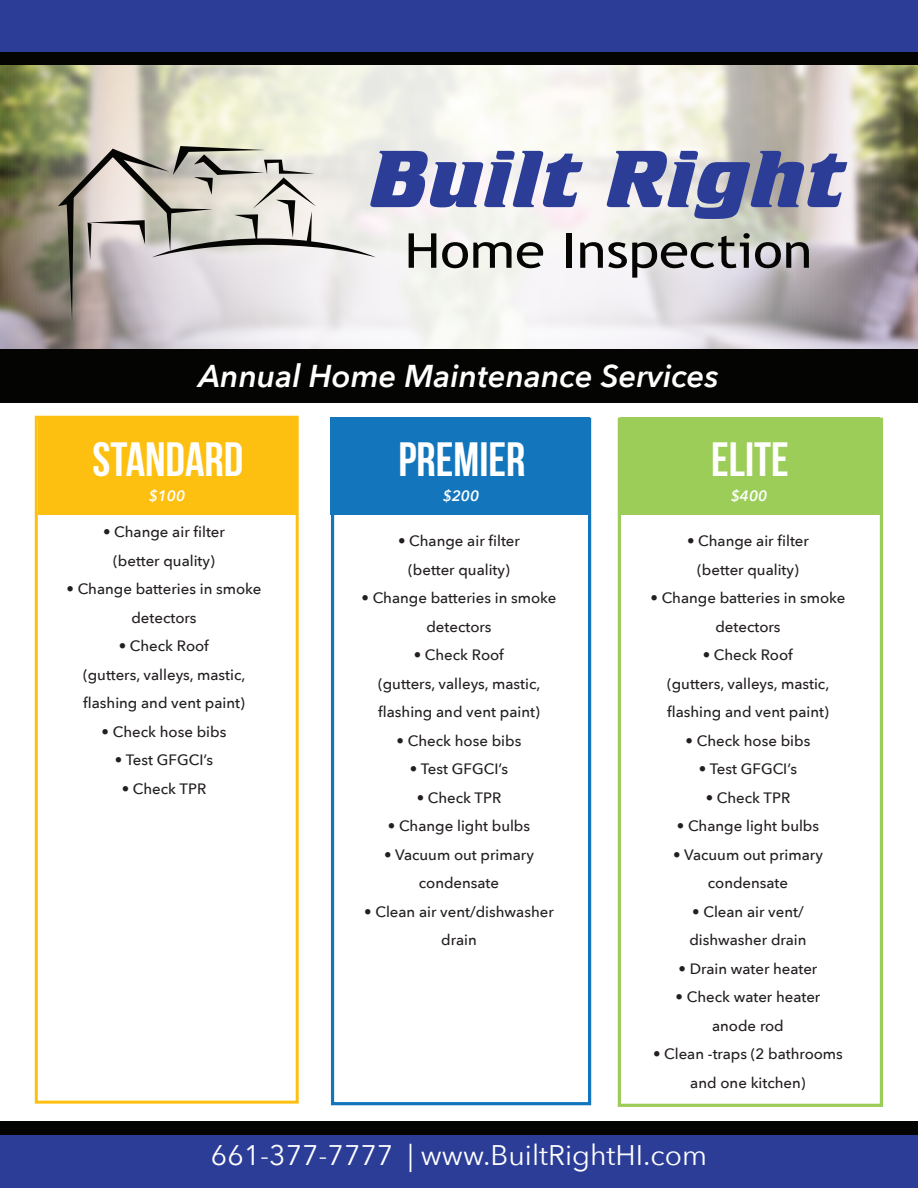
<style>
.page{position:relative;width:918px;height:1188px;background:#fff}
.page>*{position:absolute;margin:0;border:0;box-sizing:border-box;transform-origin:0 0}
.t1{font:700 47.85px "Bebas Neue";color:#fff}
.t2{font:italic 600 31.5px "Avenir Next";color:#fff}
.t3{font:28.35px "Avenir Next";color:#fff}
.t4{font:500 15px/28.5px "Avenir Next";color:#231f20;text-align:center}
.t5{font:italic 600 15px "Avenir Next";color:#fff}
</style>
<div class="page">
<div style="left:0;top:1122px;width:918px;height:40px;background:#040503"></div>
<div style="left:0;top:1135px;width:918px;height:53px;background:#2c3d98"></div>
<img style="left:0;top:65px;width:918px;height:285px">
<div style="left:0;top:25px;width:918px;height:40px;background:#040503"></div>
<div style="left:0;top:0;width:918px;height:52px;background:#2c3d98"></div>
<div style="left:0;top:350px;width:918px;height:54px;background:#040503"></div>
<svg style="left:58px;top:146px;width:789px;height:175px"></svg>
<div style="left:35px;top:416px;width:264px;height:688px;border:3px solid #fdc011"></div>
<div style="left:331px;top:418px;width:260px;height:687px;border:3px solid #1376bc"></div>
<div style="left:618px;top:418px;width:265px;height:689px;border:3px solid #9ccd59"></div>
<div style="left:38px;top:417px;width:260px;height:97px;background:#fdc011"></div>
<div style="left:331px;top:417px;width:259px;height:97px;background:#1376bc"></div>
<div style="left:620px;top:417px;width:260px;height:97px;background:#9ccd59"></div>
<h2 class="t2" style="left:199px;top:349px;width:521px">Annual Home Maintenance Services</h2>
<h1 class="t1" style="left:93px;top:433px;width:152px">STANDARD</h1>
<p class="t5" style="left:149px;top:483px;width:38px">$100</p>
<p class="t4" style="left:103px;top:517px;width:123px">• Change air filter (better quality)</p>
<p class="t4" style="left:66px;top:574px;width:197px">• Change batteries in smoke detectors</p>
<p class="t4" style="left:83px;top:631px;width:164px">• Check Roof<br>(gutters, valleys, mastic, flashing and vent paint)</p>
<p class="t4" style="left:102px;top:717px;width:126px">• Check hose bibs</p>
<p class="t4" style="left:115px;top:745px;width:100px">• Test GFGCI’s</p>
<p class="t4" style="left:122px;top:774px;width:86px">• Check TPR</p>
<h1 class="t1" style="left:399px;top:433px;width:128px">PREMIER</h1>
<h1 class="t1" style="left:711px;top:433px;width:79px">ELITE</h1>
<p class="t5" style="left:443px;top:483px;width:38px">$200</p>
<p class="t5" style="left:731px;top:483px;width:38px">$400</p>
<p class="t4" style="left:398px;top:526px;width:123px">• Change air filter (better quality)</p>
<p class="t4" style="left:361px;top:583px;width:197px">• Change batteries in smoke detectors</p>
<p class="t4" style="left:378px;top:640px;width:164px">• Check Roof<br>(gutters, valleys, mastic, flashing and vent paint)</p>
<p class="t4" style="left:397px;top:726px;width:126px">• Check hose bibs</p>
<p class="t4" style="left:410px;top:754px;width:100px">• Test GFGCI’s</p>
<p class="t4" style="left:417px;top:783px;width:86px">• Check TPR</p>
<p class="t4" style="left:388px;top:811px;width:144px">• Change light bulbs</p>
<p class="t4" style="left:384px;top:840px;width:151px">• Vacuum out primary condensate</p>
<p class="t4" style="left:364px;top:897px;width:191px">• Clean air vent/dishwasher drain</p>
<p class="t4" style="left:687px;top:526px;width:123px">• Change air filter (better quality)</p>
<p class="t4" style="left:650px;top:583px;width:197px">• Change batteries in smoke detectors</p>
<p class="t4" style="left:667px;top:640px;width:164px">• Check Roof<br>(gutters, valleys, mastic, flashing and vent paint)</p>
<p class="t4" style="left:686px;top:726px;width:126px">• Check hose bibs</p>
<p class="t4" style="left:699px;top:754px;width:100px">• Test GFGCI’s</p>
<p class="t4" style="left:706px;top:783px;width:86px">• Check TPR</p>
<p class="t4" style="left:677px;top:811px;width:144px">• Change light bulbs</p>
<p class="t4" style="left:673px;top:840px;width:151px">• Vacuum out primary condensate</p>
<p class="t4" style="left:689px;top:897px;width:119px;text-align:left">• Clean air vent/ dishwasher drain</p>
<p class="t4" style="left:679px;top:954px;width:140px">• Drain water heater</p>
<p class="t4" style="left:676px;top:982px;width:146px">• Check water heater anode rod</p>
<p class="t4" style="left:653px;top:1039px;width:191px">• Clean -traps (2 bathrooms and one kitchen)</p>
<h3 class="t3" style="left:211px;top:1131px;width:498px">661-377-7777 | www.BuiltRightHI.com</h3>
</div>
